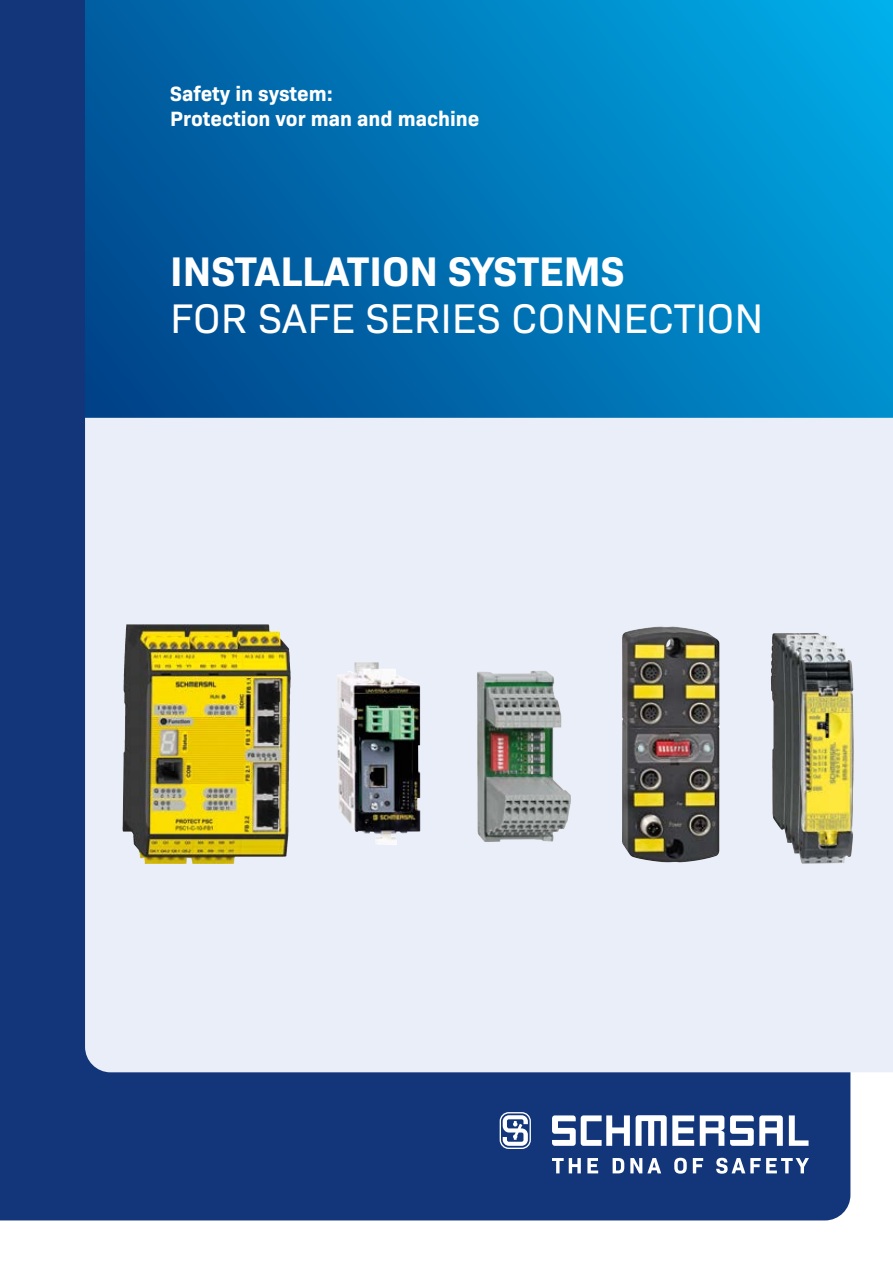
<style>
.page{position:relative;width:893px;height:1263px;background:#fff}
.page>*{position:absolute;margin:0;border:0;box-sizing:border-box;transform-origin:0 0}
.t1{font:42px "Bio Sans";color:#fff}
.t2{font:700 42px "Bio Sans";color:#fff}
.t3{font:700 21px/25.2px "Bio Sans";color:#fff}
</style>
<div class="page">
<div style="left:0;top:0;width:850px;height:1220px;background:#13357a"></div>
<svg style="left:85px;top:0;width:808px;height:418px;background:#0076b7"></svg>
<div style="left:85px;top:418px;width:808px;height:654px;background:#e9eef9"></div>
<svg style="left:552px;top:1115px;width:78px;height:31px"></svg>
<svg style="left:789px;top:1115px;width:19px;height:31px"></svg>
<svg style="left:636px;top:1115px;width:58px;height:31px"></svg>
<svg style="left:700px;top:1115px;width:24px;height:31px"></svg>
<svg style="left:730px;top:1115px;width:53px;height:31px"></svg>
<svg style="left:500px;top:1112px;width:31px;height:37px"></svg>
<svg style="left:552px;top:1158px;width:257px;height:16px"></svg>
<img style="left:771px;top:633px;width:83px;height:231px">
<img style="left:477px;top:671px;width:94px;height:171px">
<img style="left:337px;top:662px;width:83px;height:183px">
<img style="left:123px;top:624px;width:168px;height:240px">
<img style="left:621px;top:626px;width:98px;height:236px">
<p class="t3" style="left:170px;top:79px;width:311px">Safety in system:<br>Protection vor man and machine</p>
<h1 class="t2" style="left:170px;top:239px;width:456px">INSTALLATION SYSTEMS</h1>
<h1 class="t1" style="left:170px;top:287px;width:595px">FOR SAFE SERIES CONNECTION</h1>
</div>
